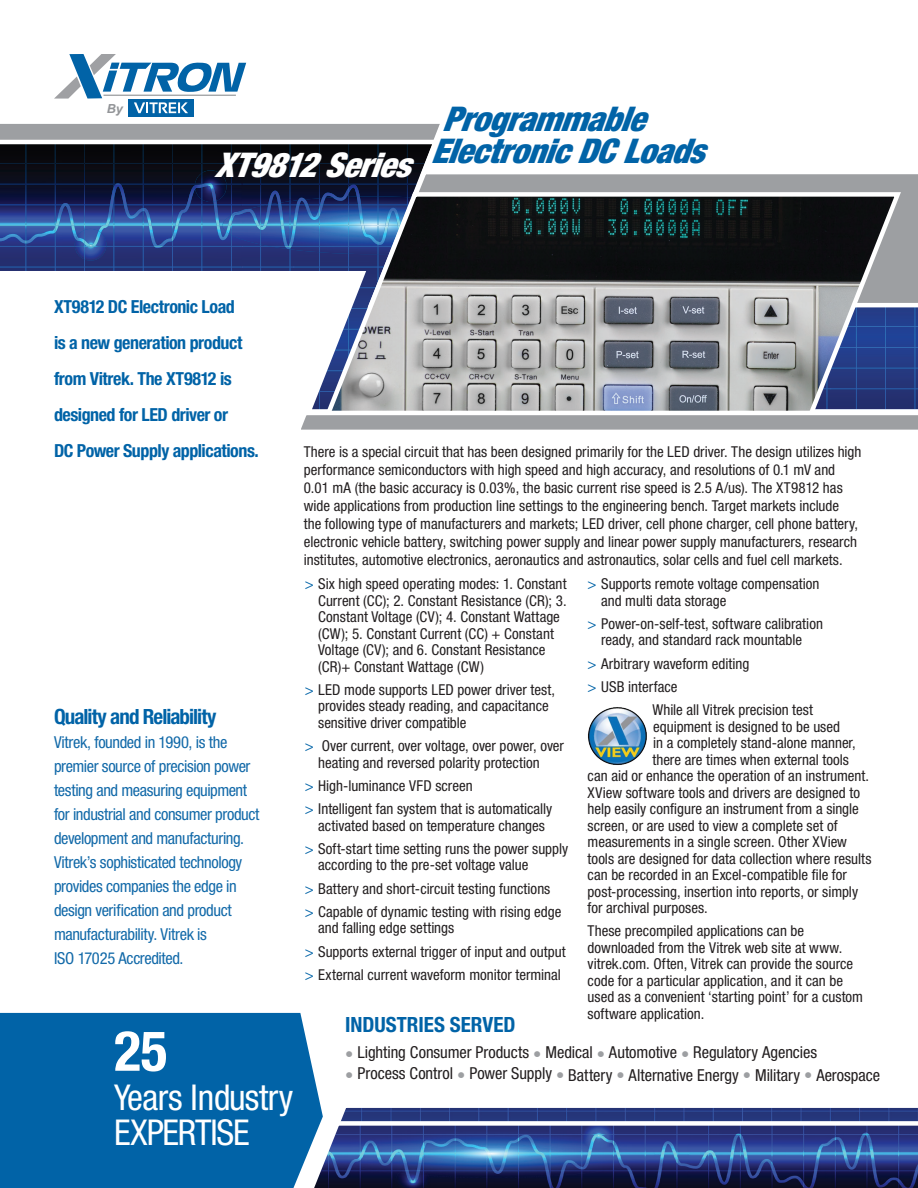
<style>
.page{position:relative;width:918px;height:1188px;background:#fff}
.page>*{position:absolute;margin:0;border:0;box-sizing:border-box;transform-origin:0 0}
.t1{font:700 condensed 55.8px "Helvetica Neue LT Std";color:#fff}
.t2{font:condensed 35.7px/34.5px "Helvetica Neue LT Std";letter-spacing:-.02em;color:#fff}
.t3{font:italic 900 condensed 34.05px/31.7px "Helvetica Neue LT Std";color:#0163a7}
.t4{font:italic 900 condensed 34.05px "Helvetica Neue LT Std";color:#fff}
.t5{font:700 condensed 21px "Helvetica Neue LT Std";letter-spacing:-.03em;color:#0163a7}
.t6{font:700 condensed 21px "Helvetica Neue LT Std";letter-spacing:-.005em;color:#0163a7}
.t7{font:700 condensed 18px/36px "Helvetica Neue LT Std";letter-spacing:-.025em;color:#0163a7}
.t8{font:condensed 16.5px/24px "Helvetica Neue LT Std";letter-spacing:-.025em;color:#136aa9}
.t9{font:condensed 16.5px "Helvetica Neue LT Std";color:#231f20}
.t10{font:condensed 15px/16.5px "Helvetica Neue LT Std";color:#231f20}
.t11{font:italic 700 12.6px "Arial";color:#939598}
.s1{color:#0163a7}
.s2{color:#9d9fa2}
</style>
<div class="page">
<div style="left:0;top:1013px;width:320px;height:175px;background:#0163a7"></div>
<svg style="left:293px;top:1100px;width:625px;height:88px"></svg>
<svg style="left:0;top:124px;width:918px;height:283px"></svg>
<svg style="left:364px;top:166px;width:554px;height:144px"></svg>
<svg style="left:314px;top:189px;width:590px;height:218px;background:#6c737d"></svg>
<svg style="left:301px;top:407px;width:617px;height:23px"></svg>
<svg style="left:297px;top:1118px;width:621px;height:70px;background:#3b528b"></svg>
<img style="left:588px;top:707px;width:58px;height:58px">
<div style="left:128px;top:99px;width:66px;height:18px;background:#0163a7"></div>
<svg style="left:54px;top:54px;width:192px;height:59px"></svg>
<p class="t11" style="left:107px;top:100px;width:18px">By</p>
<h3 class="t4" style="left:215px;top:145px;width:211px">XT9812Series</h3>
<h3 class="t3" style="left:431px;top:103px;width:289px;text-indent:12px">Programmable<br>ElectronicDCLoads</h3>
<p class="t7" style="left:54px;top:288px;width:206px">XT9812 DC Electronic Load<br>is a new generation product from Vitrek. The XT9812 is designed for LED driver or<br>DC Power Supply applications.</p>
<h3 class="t5" style="left:54px;top:704px;width:164px">Quality and Reliability</h3>
<p class="t8" style="left:54px;top:730px;width:207px">Vitrek, founded in 1990, is the premier source of precision power testing and measuring equipment for industrial and consumer product development and manufacturing.<br>Vitrek’s sophisticated technology provides companies the edge in design verification and product manufacturability. Vitrek is<br>ISO 17025 Accredited.</p>
<h1 class="t1" style="left:114px;top:1018px;width:55px">25</h1>
<h2 class="t2" style="left:114px;top:1080px;width:180px">Years Industry<br>EXPERTISE</h2>
<p class="t10" style="left:304px;top:442px;width:559px;line-height:18px">There is a special circuit that has been designed primarily for the LED driver. The design utilizes high performance semiconductors with high speed and high accuracy, and resolutions of 0.1 mV and 0.01 mA (the basic accuracy is 0.03%, the basic current rise speed is 2.5 A/us). The XT9812 has wide applications from production line settings to the engineering bench. Target markets include<br>the following type of manufacturers and markets; LED driver, cell phone charger, cell phone battery, electronic vehicle battery, switching power supply and linear power supply manufacturers, research institutes, automotive electronics, aeronautics and astronautics, solar cells and fuel cell markets.</p>
<p class="t10" style="left:318px;top:575px;width:250px;text-indent:-14px"><span class="s1">&gt;</span> Six high speed operating modes: 1. Constant Current (CC); 2. Constant Resistance (CR); 3.<br>Constant Voltage (CV); 4. Constant Wattage (CW); 5. Constant Current (CC) + Constant Voltage (CV); and 6. Constant Resistance (CR)+ Constant Wattage (CW)</p>
<p class="t10" style="left:318px;top:681px;width:238px;text-indent:-14px"><span class="s1">&gt;</span> LED mode supports LED power driver test, provides steady reading, and capacitance sensitive driver compatible</p>
<p class="t10" style="left:318px;top:737px;width:247px;text-indent:-14px"><span class="s1">&gt;</span> Over current, over voltage, over power, over heating and reversed polarity protection</p>
<p class="t10" style="left:305px;top:774px;width:249px;line-height:23.2px"><span class="s1">&gt;</span> High-luminance VFD screen<br><span class="s1">&gt;</span> Intelligent fan system that is automatically</p>
<p class="t10" style="left:305px;top:814px;width:265px;line-height:23.2px;text-indent:14px">activated based on temperature changes<br><span class="s1">&gt;</span> Soft-start time setting runs the power supply</p>
<p class="t10" style="left:305px;top:853px;width:258px;line-height:23.2px;text-indent:14px">according to the pre-set voltage value<br><span class="s1">&gt;</span> Battery and short-circuit testing functions <span class="s1">&gt;</span> Capable of dynamic testing with rising edge</p>
<p class="t10" style="left:305px;top:916px;width:263px;line-height:23.2px;text-indent:14px">and falling edge settings<br><span class="s1">&gt;</span> Supports external trigger of input and output <span class="s1">&gt;</span> External current waveform monitor terminal</p>
<h3 class="t6" style="left:345px;top:1012px;width:172px">INDUSTRIES SERVED</h3>
<p class="t10" style="left:601px;top:575px;width:220px;text-indent:-14px"><span class="s1">&gt;</span> Supports remote voltage compensation and multi data storage</p>
<p class="t10" style="left:588px;top:615px;width:237px;text-align:center"><span class="s1">&gt;</span> Power-on-self-test, software calibration ready, and standard rack mountable</p>
<p class="t10" style="left:588px;top:655px;width:163px"><span class="s1">&gt;</span> Arbitrary waveform editing</p>
<p class="t10" style="left:588px;top:678px;width:91px"><span class="s1">&gt;</span> USB interface</p>
<p class="t10" style="left:652px;top:701px;width:162px">While all Vitrek precision test</p>
<p class="t10" style="left:653px;top:718px;width:188px">equipment is designed to be used</p>
<p class="t10" style="left:653px;top:734px;width:204px">in a completely stand-alone manner,</p>
<p class="t10" style="left:652px;top:751px;width:198px">there are times when external tools</p>
<p class="t10" style="left:588px;top:767px;width:283px">can aid or enhance the operation of an instrument.</p>
<p class="t10" style="left:588px;top:784px;width:274px">XView software tools and drivers are designed to</p>
<p class="t10" style="left:588px;top:800px;width:273px">help easily configure an instrument from a single</p>
<p class="t10" style="left:588px;top:817px;width:252px">screen, or are used to view a complete set of</p>
<p class="t10" style="left:588px;top:833px;width:261px">measurements in a single screen. Other XView</p>
<p class="t10" style="left:588px;top:850px;width:285px">tools are designed for data collection where results</p>
<p class="t10" style="left:588px;top:866px;width:261px">can be recorded in an Excel-compatible file for</p>
<p class="t10" style="left:588px;top:883px;width:272px">post-processing, insertion into reports, or simply</p>
<p class="t10" style="left:588px;top:899px;width:122px">for archival purposes.</p>
<p class="t10" style="left:588px;top:923px;width:277px">These precompiled applications can be downloaded from the Vitrek web site at www. vitrek.com. Often, Vitrek can provide the source code for a particular application, and it can be used as a convenient ‘starting point’ for a custom software application.</p>
<p class="t9" style="left:345px;top:1042px;width:473px"><span class="s2">•</span> Lighting Consumer Products <span class="s2">•</span> Medical <span class="s2">•</span> Automotive <span class="s2">•</span> Regulatory Agencies</p>
<p class="t9" style="left:345px;top:1065px;width:536px"><span class="s2">•</span> Process Control <span class="s2">•</span> Power Supply <span class="s2">•</span> Battery <span class="s2">•</span> Alternative Energy <span class="s2">•</span> Military <span class="s2">•</span> Aerospace</p>
</div>
